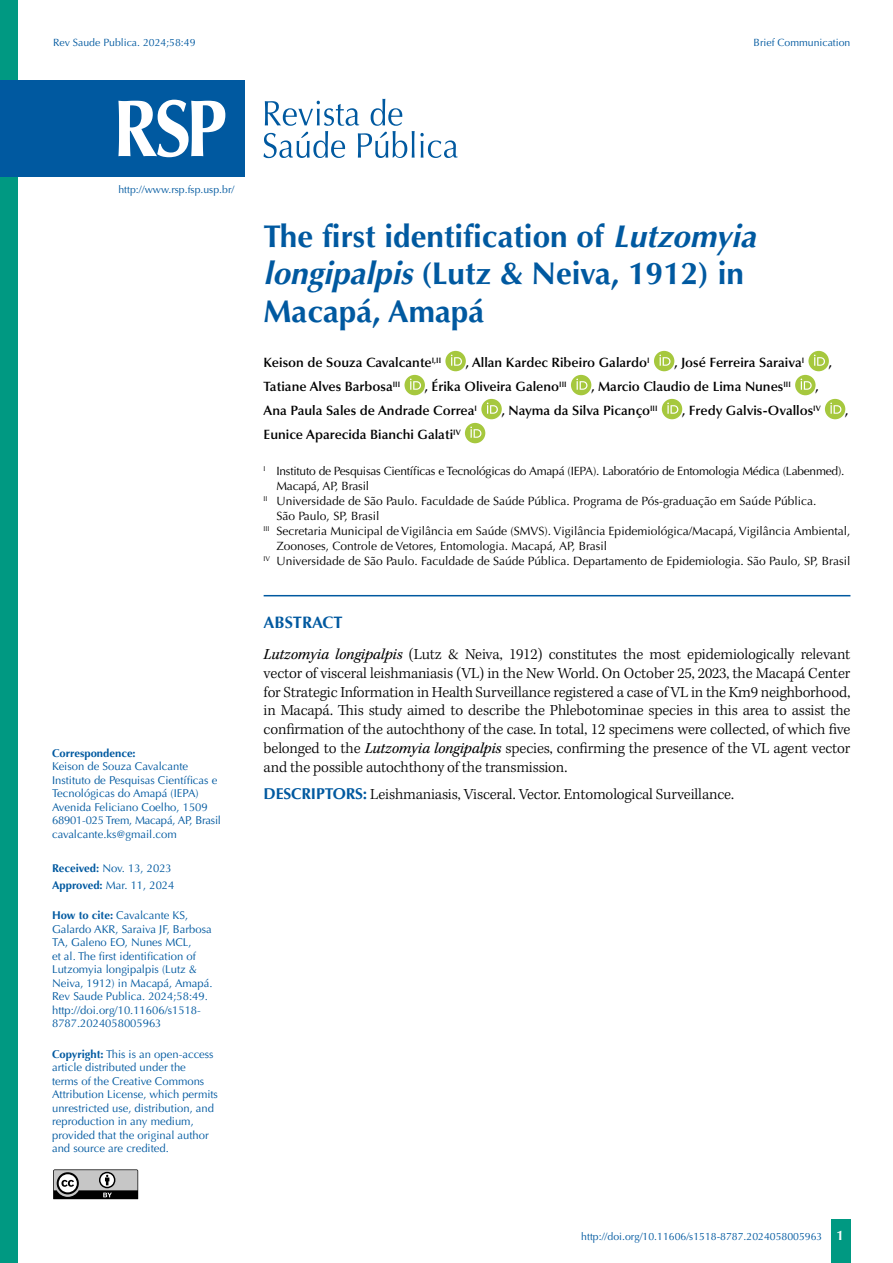
<style>
.page{position:relative;width:893px;height:1263px;background:#fff}
.page>*{position:absolute;margin:0;border:0;box-sizing:border-box;transform-origin:0 0}
.t1{font:700 31.5px/37.5px "Optima LT Std";color:#0059a0}
.t2{font:700 16.5px "Optima LT";color:#0059a0}
.t3{font:300 15.75px/18.8px "Kepler Std";letter-spacing:-.01em;color:#000;text-align:justify}
.t4{font:600 13.5px "Optima LT Std";color:#000}
.t5{font:12px "Optima LT Std";color:#000}
.t6{font:12px "Optima LT Std";letter-spacing:-.02em;color:#000}
.t7{font:11.25px/13.5px "Optima LT";color:#0059a0}
.t8{font:11.25px/17.1px "Optima LT Std";color:#0059a0}
.t9{font:700 11.25px "Optima LT";color:#0059a0}
.t10{font:10.5px "Optima LT Std";color:#0059a0}
.s1{font-weight:700}
.s2{font-style:italic}
.s3{font-weight:400;font-style:italic}
.s4{font-family:"Optima LT Std";font-weight:700;color:#0059a0}
.s5{font-family:"Optima LT";font-weight:700;font-size:13.5px;color:#fff}
</style>
<div class="page">
<div style="left:831px;top:1220px;width:20px;height:43px;background:#009982"></div>
<svg style="left:53px;top:1169px;width:85px;height:30px;background:#838383"></svg>
<div style="left:0;top:0;width:18px;height:1263px;background:#009982"></div>
<hr style="left:264px;top:595px;width:586px;height:1px;background:#0059a0">
<div style="left:445px;top:351px;width:21px;height:20px;background:#a6c83e;border-radius:50%"></div>
<svg style="left:451px;top:355px;width:11px;height:11px"></svg>
<div style="left:654px;top:351px;width:20px;height:20px;background:#a6c83e;border-radius:50%"></div>
<svg style="left:659px;top:355px;width:11px;height:11px"></svg>
<div style="left:808px;top:351px;width:21px;height:20px;background:#a6c83e;border-radius:50%"></div>
<svg style="left:814px;top:355px;width:11px;height:11px"></svg>
<div style="left:404px;top:375px;width:21px;height:20px;background:#a6c83e;border-radius:50%"></div>
<svg style="left:410px;top:379px;width:11px;height:11px"></svg>
<div style="left:571px;top:375px;width:20px;height:20px;background:#a6c83e;border-radius:50%"></div>
<svg style="left:576px;top:379px;width:11px;height:11px"></svg>
<div style="left:795px;top:375px;width:20px;height:20px;background:#a6c83e;border-radius:50%"></div>
<svg style="left:801px;top:379px;width:11px;height:11px"></svg>
<div style="left:481px;top:399px;width:21px;height:20px;background:#a6c83e;border-radius:50%"></div>
<svg style="left:487px;top:403px;width:11px;height:11px"></svg>
<div style="left:662px;top:399px;width:20px;height:20px;background:#a6c83e;border-radius:50%"></div>
<svg style="left:667px;top:403px;width:11px;height:11px"></svg>
<div style="left:825px;top:399px;width:20px;height:20px;background:#a6c83e;border-radius:50%"></div>
<svg style="left:830px;top:403px;width:11px;height:11px"></svg>
<div style="left:465px;top:423px;width:20px;height:20px;background:#a6c83e;border-radius:50%"></div>
<svg style="left:470px;top:427px;width:11px;height:11px"></svg>
<svg style="left:263px;top:99px;width:195px;height:59px"></svg>
<div style="left:0;top:80px;width:244px;height:96px;background:#0059a0"></div>
<svg style="left:118px;top:100px;width:107px;height:57px"></svg>
<p class="t10" style="left:53px;top:36px;width:144px">Rev Saude Publica. 2024;58:49</p>
<p class="t10" style="left:754px;top:36px;width:98px">Brief Communication</p>
<p class="t10" style="left:118px;top:183px;width:117px">http://www.rsp.fsp.usp.br/</p>
<p class="t9" style="left:52px;top:746px;width:85px">Correspondence:</p>
<p class="t7" style="left:52px;top:760px;width:170px">Keison de Souza Cavalcante<br>Instituto de Pesquisas Científicas e<br>Tecnológicas do Amapá (IEPA)<br>Avenida Feliciano Coelho, 1509<br>68901-025 Trem, Macapá, AP, Brasil cavalcante.ks@gmail.com</p>
<p class="t8" style="left:52px;top:859px;width:124px"><span class="s1">Received:</span> Nov. 13, 2023<br><span class="s1">Approved:</span> Mar. 11, 2024</p>
<p class="t7" style="left:52px;top:909px;width:162px"><span class="s1">How to cite:</span> Cavalcante KS,<br>Galardo AKR, Saraiva JF, Barbosa<br>TA, Galeno EO, Nunes MCL,<br>et al. The first identification of<br>Lutzomyia longipalpis (Lutz &amp;<br>Neiva, 1912) in Macapá, Amapá.<br>Rev Saude Publica. 2024;58:49. http://doi.org/10.11606/s1518-<br>8787.2024058005963</p>
<p class="t7" style="left:52px;top:1047px;width:167px"><span class="s1">Copyright:</span> This is an open-access article distributed under the<br>terms of the Creative Commons<br>Attribution License, which permits unrestricted use, distribution, and reproduction in any medium, provided that the original author and source are credited.</p>
<h1 class="t1" style="left:264px;top:218px;width:502px">The first identification of <span class="s2">Lutzomyia longipalpis</span>(Lutz &amp; Neiva, 1912) in<br>Macapá, Amapá</h1>
<p class="t4" style="left:264px;top:355px;width:179px">Keison de Souza Cavalcante<sup>I,II</sup></p>
<p class="t4" style="left:466px;top:355px;width:185px">, Allan Kardec Ribeiro Galardo<sup>I</sup></p>
<p class="t4" style="left:674px;top:355px;width:131px">, José Ferreira Saraiva<sup>I</sup></p>
<p class="t4" style="left:829px;top:355px;width:5px">,</p>
<p class="t4" style="left:264px;top:379px;width:138px">Tatiane Alves Barbosa<sup>III</sup></p>
<p class="t4" style="left:425px;top:379px;width:143px">, Érika Oliveira Galeno<sup>III</sup></p>
<p class="t4" style="left:591px;top:379px;width:201px">, Marcio Claudio de Lima Nunes<sup>III</sup></p>
<p class="t4" style="left:815px;top:379px;width:5px">,</p>
<p class="t4" style="left:264px;top:403px;width:215px">Ana Paula Sales de Andrade Correa<sup>I</sup></p>
<p class="t4" style="left:502px;top:403px;width:157px">, Nayma da Silva Picanço<sup>III</sup></p>
<p class="t4" style="left:682px;top:403px;width:140px">, Fredy Galvis-Ovallos<sup>IV</sup></p>
<p class="t4" style="left:845px;top:403px;width:5px">,</p>
<p class="t4" style="left:264px;top:427px;width:199px">Eunice Aparecida Bianchi Galati<sup>IV</sup></p>
<p class="t6" style="left:264px;top:464px;width:582px"><sup>I</sup> Instituto de Pesquisas Científicas e Tecnológicas do Amapá (IEPA). Laboratório de Entomologia Médica (Labenmed).</p>
<p class="t5" style="left:276px;top:479px;width:94px">Macapá, AP, Brasil</p>
<p class="t5" style="left:264px;top:494px;width:554px"><sup>II</sup> Universidade de São Paulo. Faculdade de Saúde Pública. Programa de Pós-graduação em Saúde Pública.</p>
<p class="t5" style="left:276px;top:509px;width:105px">São Paulo, SP, Brasil</p>
<p class="t5" style="left:264px;top:524px;width:588px"><sup>III</sup> Secretaria Municipal de Vigilância em Saúde (SMVS). Vigilância Epidemiológica/Macapá, Vigilância Ambiental,</p>
<p class="t5" style="left:276px;top:539px;width:332px">Zoonoses, Controle de Vetores, Entomologia. Macapá, AP, Brasil</p>
<p class="t5" style="left:264px;top:554px;width:588px"><sup>IV</sup> Universidade de São Paulo. Faculdade de Saúde Pública. Departamento de Epidemiologia. São Paulo, SP, Brasil</p>
<h2 class="t2" style="left:264px;top:613px;width:81px">ABSTRACT</h2>
<p class="t3" style="left:264px;top:645px;width:588px"><span class="s3">Lutzomyia longipalpis</span> (Lutz &amp; Neiva, 1912) constitutes the most epidemiologically relevant vector of visceral leishmaniasis (VL) in the New World. On October 25, 2023, the Macapá Center for Strategic Information in Health Surveillance registered a case of VL in the Km9 neighborhood, in Macapá. This study aimed to describe the Phlebotominae species in this area to assist the confirmation of the autochthony of the case. In total, 12 specimens were collected, of which five belonged to the <span class="s3">Lutzomyia longipalpis</span> species, confirming the presence of the VL agent vector and the possible autochthony of the transmission.</p>
<h3 class="t3" style="left:264px;top:785px;width:472px"><span class="s4">DESCRIPTORS:</span> Leishmaniasis, Visceral. Vector. Entomological Surveillance.</h3>
<p class="t10" style="left:581px;top:1230px;width:264px">http://doi.org/10.11606/s1518-8787.2024058005963 <span class="s5">1</span></p>
</div>
